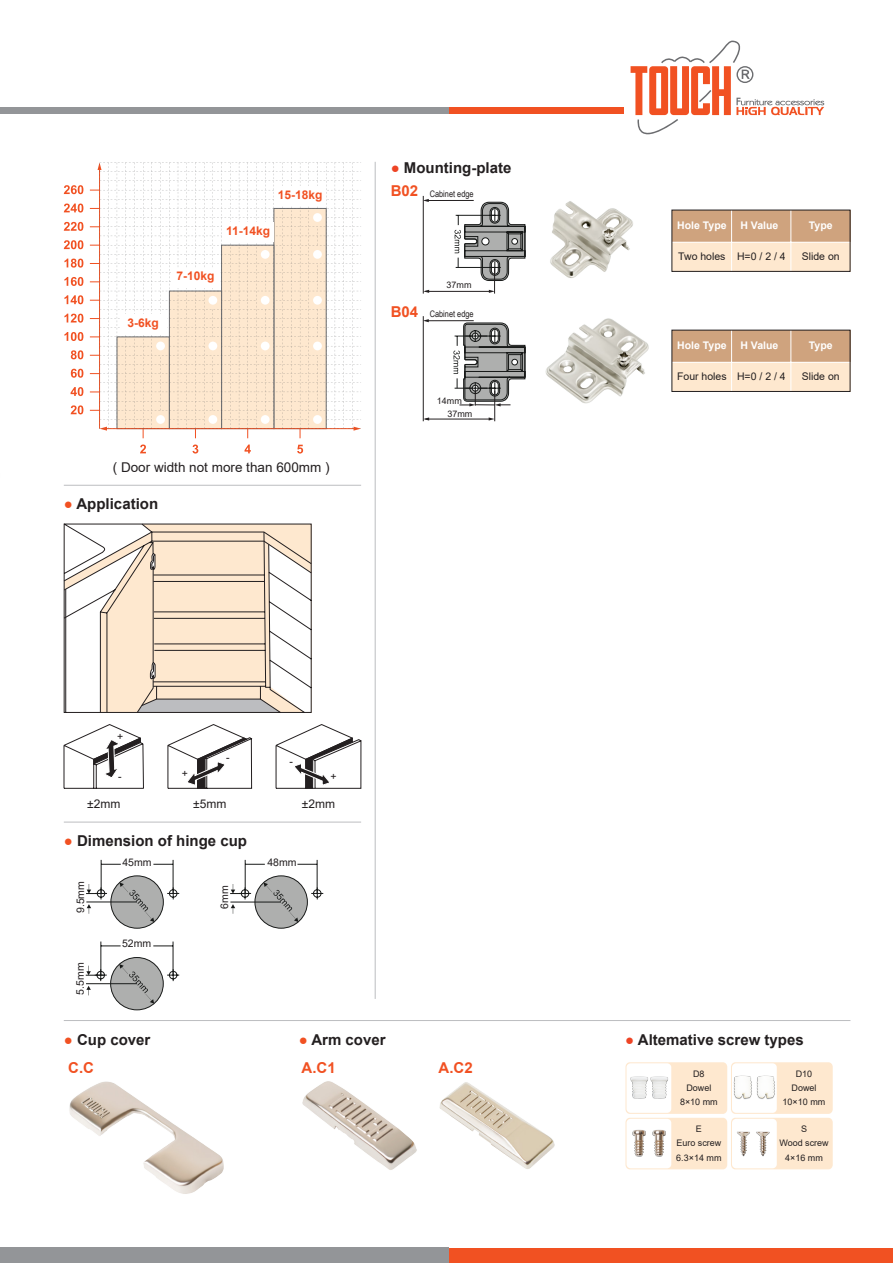
<style>
.page{position:relative;width:893px;height:1263px;background:#fff}
.page>*{position:absolute;margin:0;border:0;box-sizing:border-box;transform-origin:0 0}
.t1{font:700 15px "Arial";color:#231f20}
.t2{font:700 15px "Arial";color:#f15122}
.t3{font:13.5px "Arial";color:#231f20}
.t4{font:700 12px "Arial";color:#f15122}
.t5{font:12px "Arial";color:#231f20}
.t6{font:10.5px "Arial";color:#231f20}
.t7{font:700 10.5px "Arial";color:#fff}
.t8{font:9px "Arial";color:#231f20}
.t9{font:9px "Arial Narrow";color:#231f20}
.s1{color:#f15122}
.s2{color:#ee4425}
</style>
<div class="page">
<svg style="left:631px;top:41px;width:193px;height:94px"></svg>
<div style="left:0;top:108px;width:624px;height:6px;background:#f15122"></div>
<div style="left:0;top:108px;width:448px;height:6px;background:#939598"></div>
<div style="left:2px;top:1248px;width:891px;height:15px;background:#f15122"></div>
<div style="left:0;top:1248px;width:448px;height:15px;background:#939598"></div>
<svg style="left:63px;top:523px;width:249px;height:190px"></svg>
<svg style="left:71px;top:405px;width:12px;height:9px"></svg>
<svg style="left:140px;top:444px;width:6px;height:9px"></svg>
<svg style="left:193px;top:444px;width:5px;height:9px"></svg>
<svg style="left:245px;top:444px;width:6px;height:9px"></svg>
<svg style="left:297px;top:445px;width:6px;height:8px"></svg>
<svg style="left:71px;top:387px;width:12px;height:9px"></svg>
<svg style="left:71px;top:369px;width:12px;height:9px"></svg>
<svg style="left:71px;top:350px;width:12px;height:9px"></svg>
<svg style="left:64px;top:332px;width:19px;height:9px"></svg>
<svg style="left:64px;top:314px;width:19px;height:9px"></svg>
<svg style="left:64px;top:295px;width:19px;height:9px"></svg>
<svg style="left:64px;top:277px;width:19px;height:9px"></svg>
<svg style="left:64px;top:259px;width:19px;height:9px"></svg>
<svg style="left:64px;top:240px;width:19px;height:9px"></svg>
<svg style="left:64px;top:222px;width:19px;height:9px"></svg>
<svg style="left:64px;top:204px;width:19px;height:9px"></svg>
<svg style="left:64px;top:185px;width:19px;height:9px"></svg>
<svg style="left:90px;top:163px;width:271px;height:275px"></svg>
<div style="left:120px;top:314px;width:46px;height:20px;background:#fff"></div>
<div style="left:172px;top:268px;width:47px;height:19px;background:#fff"></div>
<div style="left:222px;top:222px;width:52px;height:20px;background:#fff"></div>
<div style="left:274px;top:186px;width:52px;height:20px;background:#fff"></div>
<img style="left:439px;top:1082px;width:116px;height:87px">
<hr style="left:375px;top:162px;width:1px;height:837px;background:#bcbdc0">
<img style="left:69px;top:1081px;width:155px;height:113px">
<img style="left:302px;top:1081px;width:115px;height:89px">
<hr style="left:173px;top:941px;width:1px;height:34px;background:#181a19">
<hr style="left:100px;top:941px;width:1px;height:34px;background:#181a19">
<svg style="left:153px;top:945px;width:20px;height:1px"></svg>
<svg style="left:101px;top:945px;width:20px;height:1px"></svg>
<svg style="left:111px;top:957px;width:52px;height:53px"></svg>
<svg style="left:86px;top:964px;width:94px;height:40px"></svg>
<hr style="left:173px;top:860px;width:1px;height:33px;background:#181a19">
<hr style="left:101px;top:860px;width:1px;height:33px;background:#181a19">
<svg style="left:153px;top:864px;width:20px;height:1px"></svg>
<svg style="left:102px;top:864px;width:19px;height:1px"></svg>
<svg style="left:111px;top:876px;width:52px;height:52px"></svg>
<svg style="left:86px;top:882px;width:94px;height:40px"></svg>
<hr style="left:317px;top:860px;width:1px;height:33px;background:#181a19">
<hr style="left:245px;top:860px;width:1px;height:33px;background:#181a19">
<svg style="left:297px;top:864px;width:20px;height:1px"></svg>
<svg style="left:246px;top:864px;width:19px;height:1px"></svg>
<svg style="left:255px;top:876px;width:52px;height:52px"></svg>
<svg style="left:230px;top:882px;width:94px;height:40px"></svg>
<svg style="left:63px;top:724px;width:81px;height:65px"></svg>
<svg style="left:167px;top:724px;width:85px;height:65px"></svg>
<svg style="left:276px;top:724px;width:85px;height:65px"></svg>
<hr style="left:64px;top:1020px;width:786px;height:1px;background:#bcbdc0">
<hr style="left:64px;top:485px;width:297px;height:1px;background:#bcbdc0">
<hr style="left:64px;top:822px;width:297px;height:1px;background:#bcbdc0">
<div style="left:625px;top:1062px;width:102px;height:52px;background:#fee8cf;border-radius:5px"></div>
<div style="left:626px;top:1063px;width:45px;height:50px;background:#fff;border-radius:4px"></div>
<div style="left:625px;top:1118px;width:102px;height:51px;background:#fee8cf;border-radius:5px"></div>
<div style="left:626px;top:1119px;width:45px;height:49px;background:#fff;border-radius:4px"></div>
<div style="left:731px;top:1062px;width:102px;height:52px;background:#fee8cf;border-radius:5px"></div>
<div style="left:732px;top:1063px;width:45px;height:50px;background:#fff;border-radius:4px"></div>
<div style="left:731px;top:1118px;width:102px;height:51px;background:#fee8cf;border-radius:5px"></div>
<div style="left:732px;top:1119px;width:45px;height:49px;background:#fff;border-radius:4px"></div>
<img style="left:737px;top:1131px;width:13px;height:26px">
<img style="left:756px;top:1131px;width:14px;height:26px">
<img style="left:625px;top:1126px;width:19px;height:35px">
<img style="left:644px;top:1126px;width:28px;height:35px">
<img style="left:625px;top:1070px;width:19px;height:35px">
<img style="left:644px;top:1070px;width:28px;height:35px">
<img style="left:733px;top:1075px;width:19px;height:24px">
<img style="left:756px;top:1075px;width:19px;height:24px">
<img style="left:545px;top:318px;width:104px;height:86px">
<div style="left:672px;top:210px;width:178px;height:32px;background:#cfa37e"></div>
<div style="left:672px;top:242px;width:178px;height:29px;background:#fee8cf"></div>
<hr style="left:672px;top:242px;width:178px;height:1px;background:#fff">
<hr style="left:790px;top:210px;width:1px;height:61px;background:#fff">
<hr style="left:731px;top:210px;width:1px;height:61px;background:#fff">
<div style="left:671px;top:210px;width:179px;height:62px;border:1px solid #231f20"></div>
<div style="left:672px;top:330px;width:178px;height:32px;background:#cfa37e"></div>
<div style="left:672px;top:362px;width:178px;height:29px;background:#fee8cf"></div>
<hr style="left:672px;top:362px;width:178px;height:1px;background:#fff">
<hr style="left:790px;top:330px;width:1px;height:61px;background:#fff">
<hr style="left:731px;top:330px;width:1px;height:61px;background:#fff">
<div style="left:671px;top:330px;width:179px;height:62px;border:1px solid #231f20"></div>
<hr style="left:423px;top:196px;width:1px;height:98px;background:#231f20">
<hr style="left:423px;top:316px;width:1px;height:105px;background:#231f20">
<hr style="left:494px;top:391px;width:1px;height:30px;background:#231f20">
<hr style="left:425px;top:291px;width:65px;height:1px;background:#231f20">
<svg style="left:454px;top:202px;width:71px;height:92px"></svg>
<hr style="left:425px;top:419px;width:64px;height:1px;background:#231f20">
<svg style="left:423px;top:417px;width:6px;height:4px"></svg>
<svg style="left:489px;top:417px;width:6px;height:4px"></svg>
<hr style="left:428px;top:200px;width:46px;height:1px;background:#231f20">
<svg style="left:423px;top:199px;width:6px;height:3px"></svg>
<hr style="left:428px;top:320px;width:46px;height:1px;background:#231f20">
<svg style="left:423px;top:319px;width:6px;height:3px"></svg>
<svg style="left:453px;top:322px;width:72px;height:84px"></svg>
<img style="left:550px;top:201px;width:83px;height:77px">
<p class="t4" style="left:127px;top:314px;width:33px">3-6kg</p>
<p class="t4" style="left:278px;top:187px;width:46px">15-18kg</p>
<p class="t4" style="left:226px;top:223px;width:46px">11-14kg</p>
<p class="t4" style="left:176px;top:268px;width:40px">7-10kg</p>
<p class="t3" style="left:113px;top:458px;width:218px">( Door width not more than 600mm )</p>
<p class="t1" style="left:64px;top:493px;width:96px"><span class="s1">●</span> Application</p>
<p class="t1" style="left:391px;top:157px;width:122px"><span class="s2">●</span> Mounting-plate</p>
<p class="t2" style="left:391px;top:181px;width:29px">B02</p>
<p class="t9" style="left:430px;top:187px;width:45px">Cabinet edge</p>
<p class="t2" style="left:391px;top:301px;width:29px">B04</p>
<p class="t8" style="left:447px;top:279px;width:27px">37mm</p>
<p class="t9" style="left:430px;top:308px;width:45px">Cabinet edge</p>
<p class="t8" style="left:437px;top:395px;width:27px">14mm</p>
<p class="t8" style="left:447px;top:408px;width:27px">37mm</p>
<p class="t6" style="left:117px;top:729px;width:8px">+</p>
<p class="t6" style="left:118px;top:769px;width:5px">-</p>
<p class="t6" style="left:182px;top:766px;width:8px">+</p>
<p class="t6" style="left:226px;top:750px;width:5px">-</p>
<p class="t6" style="left:290px;top:754px;width:5px">-</p>
<p class="t6" style="left:330px;top:769px;width:8px">+</p>
<p class="t5" style="left:87px;top:796px;width:35px">±2mm</p>
<p class="t5" style="left:193px;top:796px;width:35px">±5mm</p>
<p class="t5" style="left:302px;top:796px;width:35px">±2mm</p>
<p class="t1" style="left:64px;top:830px;width:185px"><span class="s1">●</span> Dimension of hinge cup</p>
<p class="t6" style="left:122px;top:855px;width:31px">45mm</p>
<p class="t6" style="left:267px;top:855px;width:31px">48mm</p>
<p class="t6" style="left:73px;top:913px;width:34px;rotate:-90deg">9.5mm</p>
<p class="t6" style="left:217px;top:909px;width:25px;rotate:-90deg">6mm</p>
<p class="t6" style="left:73px;top:995px;width:34px;rotate:-90deg">5.5mm</p>
<p class="t6" style="left:122px;top:936px;width:31px">52mm</p>
<p class="t1" style="left:64px;top:1029px;width:88px"><span class="s1">●</span> Cup cover</p>
<p class="t1" style="left:299px;top:1029px;width:88px"><span class="s1">●</span> Arm cover</p>
<p class="t2" style="left:68px;top:1057px;width:27px">C.C</p>
<p class="t2" style="left:302px;top:1057px;width:36px">A.C1</p>
<p class="t2" style="left:439px;top:1057px;width:36px">A.C2</p>
<p class="t7" style="left:677px;top:218px;width:51px">Hole Type</p>
<p class="t6" style="left:678px;top:249px;width:49px">Two holes</p>
<p class="t7" style="left:740px;top:218px;width:39px">H Value</p>
<p class="t6" style="left:737px;top:249px;width:50px">H=0 / 2 / 4</p>
<p class="t7" style="left:809px;top:218px;width:25px">Type</p>
<p class="t6" style="left:802px;top:249px;width:39px">Slide on</p>
<p class="t7" style="left:677px;top:338px;width:51px">Hole Type</p>
<p class="t6" style="left:677px;top:369px;width:51px">Four holes</p>
<p class="t7" style="left:740px;top:338px;width:39px">H Value</p>
<p class="t6" style="left:737px;top:369px;width:50px">H=0 / 2 / 4</p>
<p class="t7" style="left:809px;top:338px;width:25px">Type</p>
<p class="t6" style="left:802px;top:369px;width:39px">Slide on</p>
<p class="t1" style="left:625px;top:1029px;width:180px"><span class="s2">●</span> Altemative screw types</p>
<p class="t8" style="left:693px;top:1067px;width:13px">D8</p>
<p class="t8" style="left:796px;top:1067px;width:18px">D10</p>
<p class="t8" style="left:686px;top:1081px;width:27px">Dowel</p>
<p class="t8" style="left:791px;top:1081px;width:27px">Dowel</p>
<p class="t8" style="left:680px;top:1095px;width:39px">8×10 mm</p>
<p class="t8" style="left:783px;top:1095px;width:44px">10×10 mm</p>
<p class="t8" style="left:696px;top:1123px;width:8px">E</p>
<p class="t8" style="left:676px;top:1137px;width:47px">Euro screw</p>
<p class="t8" style="left:801px;top:1123px;width:8px">S</p>
<p class="t8" style="left:779px;top:1137px;width:51px">Wood screw</p>
<p class="t8" style="left:676px;top:1151px;width:47px">6.3×14 mm</p>
<p class="t8" style="left:785px;top:1151px;width:39px">4×16 mm</p>
</div>
